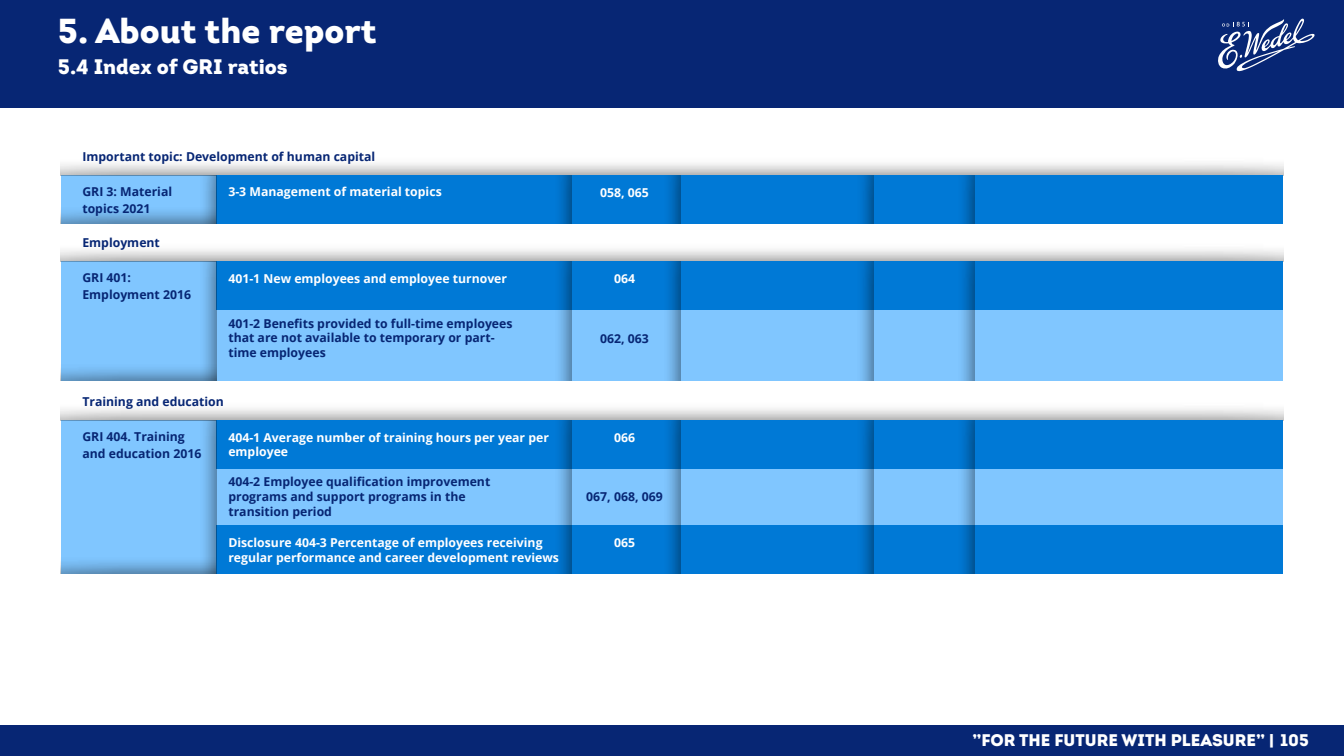
<style>
.page{position:relative;width:1344px;height:756px;background:#fff}
.page>*{position:absolute;margin:0;border:0;box-sizing:border-box;transform-origin:0 0}
.t1{font:900 34.65px "Intro";color:#fff}
.t2{font:900 21px "Intro";color:#fff}
.t3{font:900 16.8px "Intro";color:#fff}
.t4{font:700 12.25px/14.7px "Open Sans";color:#072674}
.t5{font:700 12.25px/14.7px "Open Sans";color:#fff}
</style>
<div class="page">
<div style="left:0;top:0;width:1344px;height:108px;background:#072674"></div>
<div style="left:0;top:725px;width:1344px;height:31px;background:#072674"></div>
<svg style="left:1218px;top:18px;width:97px;height:54px"></svg>
<div style="left:217px;top:310px;width:1066px;height:71px;background:#80c6ff"></div>
<div style="left:217px;top:468px;width:1066px;height:58px;background:#80c6ff"></div>
<img style="left:61px;top:175px;width:104px;height:48px">
<div style="left:61px;top:420px;width:156px;height:154px;background:#80c6ff"></div>
<div style="left:61px;top:262px;width:156px;height:119px;background:#80c6ff"></div>
<img style="left:61px;top:223px;width:1222px;height:39px">
<div style="left:217px;top:175px;width:1066px;height:48px;background:#0079d6"></div>
<div style="left:217px;top:526px;width:1066px;height:48px;background:#0079d6"></div>
<div style="left:217px;top:262px;width:1066px;height:48px;background:#0079d6"></div>
<div style="left:217px;top:420px;width:1066px;height:48px;background:#0079d6"></div>
<img style="left:165px;top:175px;width:52px;height:48px">
<img style="left:165px;top:262px;width:52px;height:119px">
<img style="left:165px;top:420px;width:52px;height:154px">
<h1 class="t1" style="left:58px;top:9px;width:321px">5. About the report</h1>
<h2 class="t2" style="left:58px;top:52px;width:232px">5.4 Index of GRI ratios</h2>
<p class="t4" style="left:82px;top:149px;width:294px">Important topic: Development of human capital</p>
<p class="t4" style="left:82px;top:183px;width:91px;line-height:16.8px">GRI 3: Material topics 2021</p>
<p class="t4" style="left:82px;top:235px;width:79px">Employment</p>
<p class="t4" style="left:82px;top:269px;width:110px;line-height:16.8px">GRI 401:<br>Employment 2016</p>
<p class="t5" style="left:228px;top:184px;width:215px">3-3 Management of material topics</p>
<p class="t5" style="left:228px;top:271px;width:280px">401-1 New employees and employee turnover</p>
<p class="t4" style="left:228px;top:316px;width:286px">401-2 Benefits provided to full-time employees that are not available to temporary or part&shy;time employees</p>
<p class="t4" style="left:82px;top:394px;width:143px">Training and education</p>
<p class="t4" style="left:82px;top:428px;width:120px;line-height:16.8px">GRI 404. Training and education 2016</p>
<p class="t5" style="left:228px;top:429px;width:322px">404-1 Average number of training hours per year per employee</p>
<p class="t4" style="left:228px;top:474px;width:263px">404-2 Employee qualification improvement programs and support programs in the transition period</p>
<p class="t5" style="left:228px;top:535px;width:332px">Disclosure 404-3 Percentage of employees receiving regular performance and career development reviews</p>
<p class="t5" style="left:600px;top:184px;width:50px">058, 065</p>
<p class="t5" style="left:614px;top:271px;width:22px">064</p>
<p class="t4" style="left:600px;top:331px;width:50px">062, 063</p>
<p class="t5" style="left:614px;top:429px;width:22px">066</p>
<p class="t4" style="left:586px;top:489px;width:78px">067, 068, 069</p>
<p class="t5" style="left:614px;top:535px;width:22px">065</p>
<h3 class="t3" style="left:972px;top:729px;width:338px">”FOR THE FUTURE WITH PLEASURE” | 105</h3>
</div>
